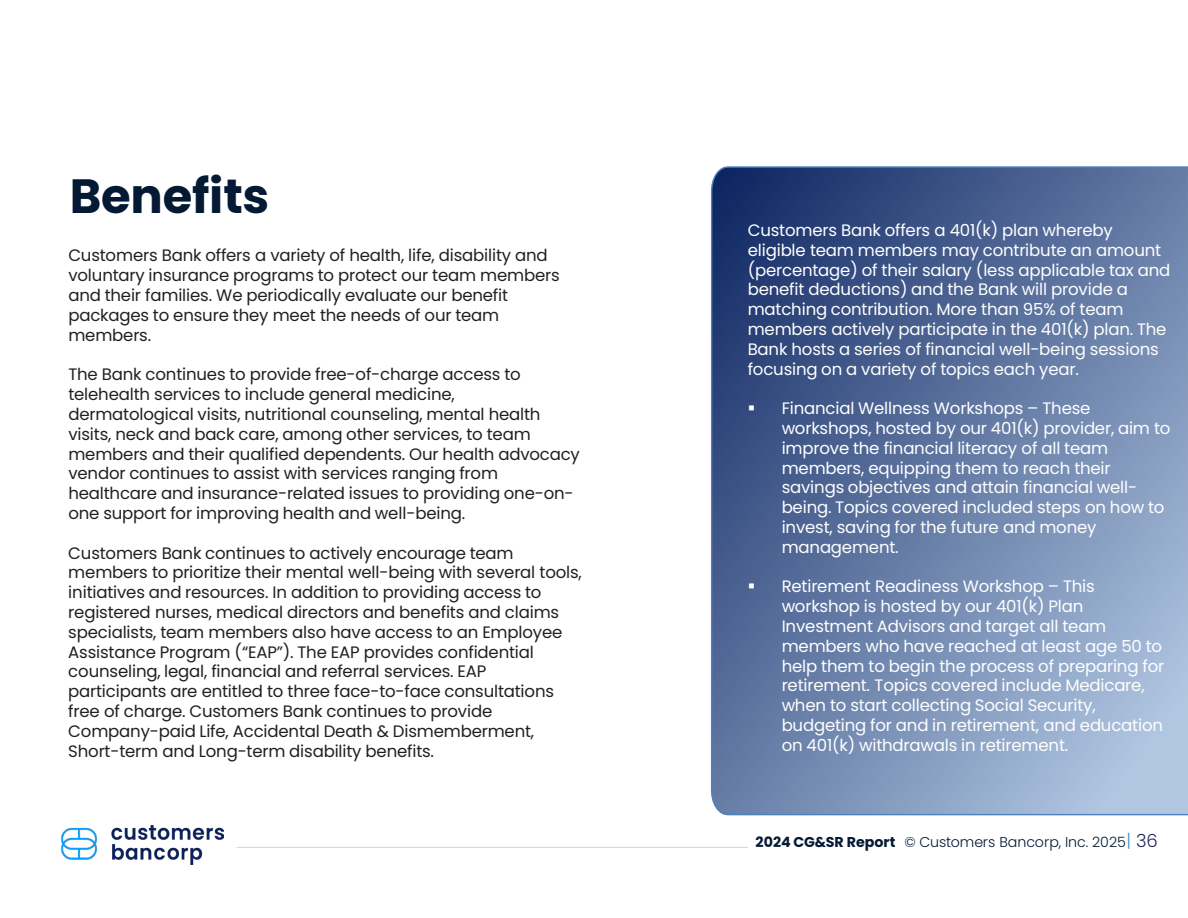
<style>
.page{position:relative;width:1188px;height:918px;background:#fff}
.page>*{position:absolute;margin:0;border:0;box-sizing:border-box;transform-origin:0 0}
.t1{font:700 48px "Poppins";letter-spacing:-.005em;color:#041a34}
.t2{font:16.5px/19.8px "Poppins";letter-spacing:-.01em;color:#231f20}
.t3{font:16.5px/19.8px "Poppins";letter-spacing:-.01em;color:#fff}
.t4{font:300 14.25px "Poppins";letter-spacing:-.005em;color:#041a34}
.s1{font-weight:700}
.s2{font-size:18px;color:#4894d0}
.s3{font-size:18px;color:#20255a}
</style>
<div class="page">
<img style="left:62px;top:825px;width:162px;height:39px">
<svg style="left:237px;top:847px;width:511px;height:1px"></svg>
<svg style="left:710px;top:166px;width:478px;height:650px;background:#657ca6"></svg>
<p class="t1" style="left:70px;top:168px;width:201px">Benefits</p>
<p class="t2" style="left:68px;top:246px;width:493px">Customers Bank offers a variety of health, life, disability and voluntary insurance programs to protect our team members and their families. We periodically evaluate our benefit packages to ensure they meet the needs of our team members.</p>
<p class="t2" style="left:68px;top:365px;width:513px">The Bank continues to provide free-of-charge access to telehealth services to include general medicine, dermatological visits, nutritional counseling, mental health visits, neck and back care, among other services, to team members and their qualified dependents. Our health advocacy vendor continues to assist with services ranging from healthcare and insurance-related issues to providing one-on&shy;one support for improving health and well-being.</p>
<p class="t2" style="left:68px;top:543px;width:515px">Customers Bank continues to actively encourage team members to prioritize their mental well-being with several tools, initiatives and resources. In addition to providing access to registered nurses, medical directors and benefits and claims specialists, team members also have access to an Employee Assistance Program (“EAP”). The EAP provides confidential counseling, legal, financial and referral services. EAP participants are entitled to three face-to-face consultations free of charge. Customers Bank continues to provide Company-paid Life, Accidental Death &amp; Dismemberment, Short-term and Long-term disability benefits.</p>
<p class="t3" style="left:748px;top:220px;width:424px">Customers Bank offers a 401(k) plan whereby eligible team members may contribute an amount (percentage) of their salary (less applicable tax and benefit deductions) and the Bank will provide a matching contribution. More than 95% of team members actively participate in the 401(k) plan. The Bank hosts a series of financial well-being sessions focusing on a variety of topics each year.</p>
<p class="t3" style="left:782px;top:399px;width:390px;text-indent:-34px">▪ Financial Wellness Workshops – These workshops, hosted by our 401(k) provider, aim to improve the financial literacy of all team members, equipping them to reach their savings objectives and attain financial well&shy;being. Topics covered included steps on how to invest, saving for the future and money management.</p>
<p class="t3" style="left:782px;top:577px;width:384px;text-indent:-34px">▪ Retirement Readiness Workshop – This workshop is hosted by our 401(k) Plan Investment Advisors and target all team members who have reached at least age 50 to help them to begin the process of preparing for retirement. Topics covered include Medicare, when to start collecting Social Security, budgeting for and in retirement, and education on 401(k) withdrawals in retirement.</p>
<p class="t4" style="left:756px;top:833px;width:404px"><span class="s1">2024 CG&amp;SR Report</span> © Customers Bancorp, Inc. 2025<span class="s2">|</span> <span class="s3">36</span></p>
</div>
